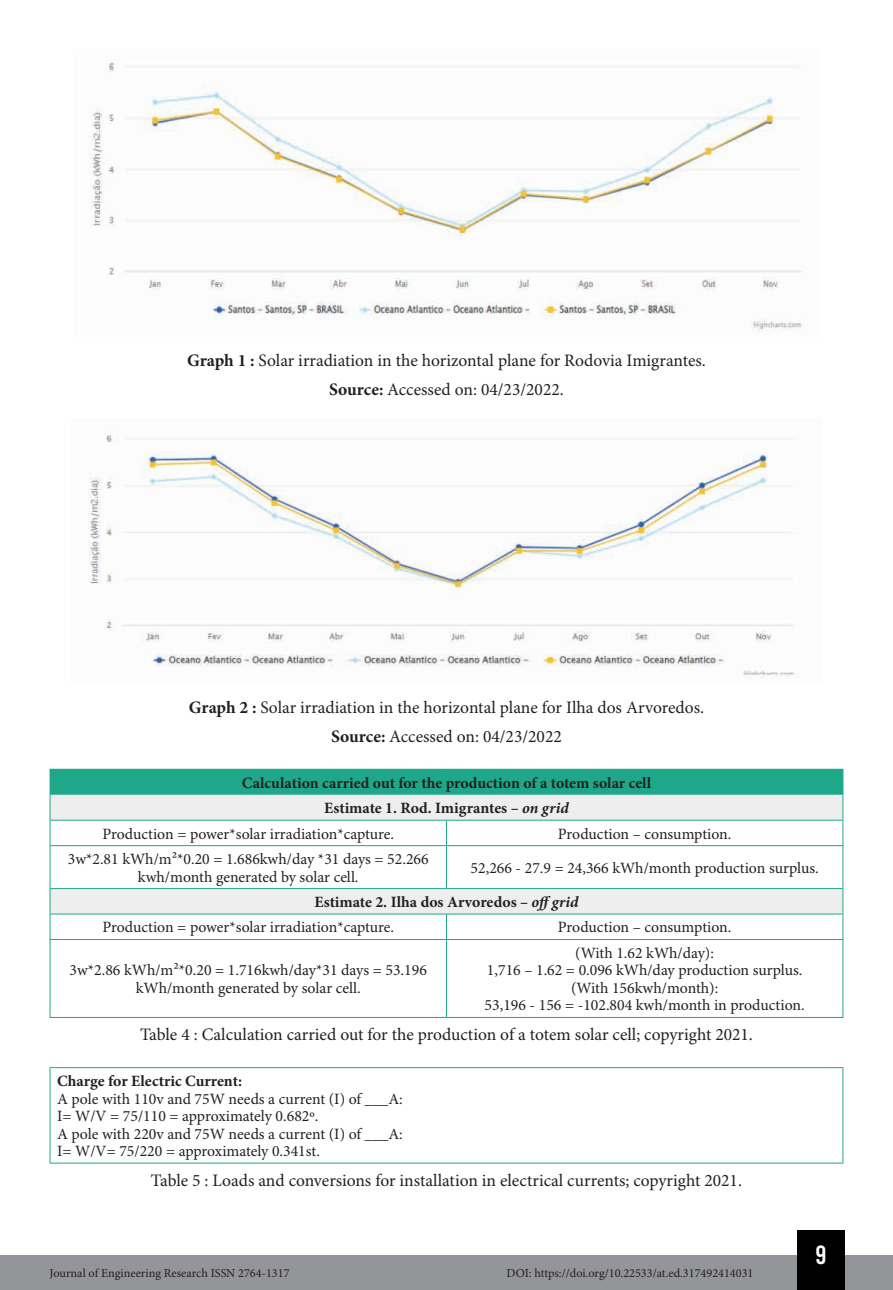
<style>
.page{position:relative;width:893px;height:1290px;background:#fff}
.page>*{position:absolute;margin:0;border:0;box-sizing:border-box;transform-origin:0 0}
.t1{font:26.25px "Bebas Kai";color:#fff}
.t2{font:17.5px/29.4px "Minion Pro";color:#231f20;text-align:center}
.t3{font:15.75px/17.5px "Minion Pro";color:#231f20;text-align:center}
.t4{font:700 15.75px "Minion Pro";color:#231f20}
.t5{font:12.25px "Minion Pro";color:#231f20}
.s1{font-weight:700}
.s2{font-style:italic}
.s3{font-weight:700;font-style:italic}
</style>
<div class="page">
<div style="left:0;top:1255px;width:893px;height:35px;background:#939598"></div>
<div style="left:797px;top:1230px;width:48px;height:60px;background:#000"></div>
<img style="left:90px;top:61px;width:713px;height:270px">
<img style="left:88px;top:434px;width:707px;height:244px">
<div style="left:50px;top:769px;width:793px;height:26px;background:#1fa78a"></div>
<svg style="left:51px;top:795px;width:791px;height:118px"></svg>
<hr style="left:50px;top:820px;width:396px;height:1px;background:#1fa78a">
<svg style="left:50px;top:794px;width:1px;height:51px"></svg>
<hr style="left:446px;top:820px;width:397px;height:1px;background:#1fa78a">
<svg style="left:446px;top:820px;width:1px;height:25px"></svg>
<svg style="left:842px;top:794px;width:1px;height:51px"></svg>
<hr style="left:50px;top:845px;width:396px;height:1px;background:#1fa78a">
<hr style="left:50px;top:846px;width:1px;height:42px;background:#1fa78a">
<hr style="left:446px;top:845px;width:397px;height:1px;background:#1fa78a">
<hr style="left:446px;top:846px;width:1px;height:42px;background:#1fa78a">
<hr style="left:842px;top:846px;width:1px;height:42px;background:#1fa78a">
<hr style="left:50px;top:888px;width:396px;height:1px;background:#1fa78a">
<hr style="left:446px;top:888px;width:397px;height:1px;background:#1fa78a">
<hr style="left:50px;top:913px;width:396px;height:1px;background:#1fa78a">
<svg style="left:50px;top:889px;width:1px;height:50px"></svg>
<hr style="left:446px;top:913px;width:397px;height:1px;background:#1fa78a">
<svg style="left:446px;top:914px;width:1px;height:25px"></svg>
<svg style="left:842px;top:889px;width:1px;height:50px"></svg>
<hr style="left:50px;top:939px;width:396px;height:1px;background:#1fa78a">
<hr style="left:50px;top:940px;width:1px;height:77px;background:#1fa78a">
<hr style="left:446px;top:939px;width:397px;height:1px;background:#1fa78a">
<hr style="left:446px;top:940px;width:1px;height:77px;background:#1fa78a">
<hr style="left:842px;top:940px;width:1px;height:77px;background:#1fa78a">
<hr style="left:50px;top:1017px;width:396px;height:1px;background:#1fa78a">
<hr style="left:446px;top:1017px;width:397px;height:1px;background:#1fa78a">
<hr style="left:50px;top:1067px;width:793px;height:1px;background:#1fa78a">
<hr style="left:50px;top:1068px;width:1px;height:94px;background:#1fa78a">
<hr style="left:842px;top:1068px;width:1px;height:94px;background:#1fa78a">
<hr style="left:50px;top:1162px;width:793px;height:1px;background:#1fa78a">
<p class="t2" style="left:187px;top:346px;width:520px"><span class="s1">Graph 1 :</span> Solar irradiation in the horizontal plane for Rodovia Imigrantes.<br><span class="s1">Source:</span> Accessed on: 04/23/2022.</p>
<p class="t2" style="left:189px;top:693px;width:517px"><span class="s1">Graph 2 :</span> Solar irradiation in the horizontal plane for Ilha dos Arvoredos.<br><span class="s1">Source:</span> Accessed on: 04/23/2022</p>
<p class="t4" style="left:242px;top:771px;width:411px">Calculation carried out for the production of a totem solar cell</p>
<p class="t4" style="left:324px;top:797px;width:246px">Estimate 1. Rod. Imigrantes – <span class="s2">on grid</span></p>
<p class="t3" style="left:102px;top:825px;width:293px">Production = power*solar irradiation*capture.</p>
<p class="t3" style="left:558px;top:825px;width:175px">Production – consumption.</p>
<p class="t3" style="left:68px;top:851px;width:362px">3w*2.81 kWh/m²*0.20 = 1.686kwh/day *31 days = 52.266 kwh/month generated by solar cell.</p>
<p class="t3" style="left:314px;top:851px;width:506px;line-height:34.1px;text-align:left;text-indent:156px">52,266 - 27.9 = 24,366 kWh/month production surplus.<br><span class="s1">Estimate 2. Ilha dos Arvoredos –</span> <span class="s3">off grid</span></p>
<p class="t3" style="left:102px;top:919px;width:293px">Production = power*solar irradiation*capture.</p>
<p class="t3" style="left:558px;top:919px;width:175px">Production – consumption.</p>
<p class="t3" style="left:70px;top:962px;width:359px">3w*2.86 kWh/m²*0.20 = 1.716kwh/day*31 days = 53.196 kWh/month generated by solar cell.</p>
<p class="t3" style="left:485px;top:945px;width:322px">(With 1.62 kWh/day):<br>1,716 – 1.62 = 0.096 kWh/day production surplus. (With 156kwh/month):<br>53,196 - 156 = -102.804 kwh/month in production.</p>
<p class="t2" style="left:140px;top:1021px;width:614px">Table 4 : Calculation carried out for the production of a totem solar cell; copyright 2021.</p>
<p class="t4" style="left:57px;top:1070px;width:186px">Charge for Electric Current:</p>
<p class="t3" style="left:57px;top:1090px;width:347px;text-align:left">A pole with 110v and 75W needs a current (I) of ___A:<br>I= W/V = 75/110 = approximately 0.682º.<br>A pole with 220v and 75W needs a current (I) of ___A:<br>I= W/V= 75/220 = approximately 0.341st.</p>
<p class="t2" style="left:151px;top:1166px;width:593px">Table 5 : Loads and conversions for installation in electrical currents; copyright 2021.</p>
<p class="t5" style="left:50px;top:1266px;width:241px">Journal of Engineering Research ISSN 2764-1317</p>
<p class="t5" style="left:506px;top:1266px;width:248px">DOI: https://doi.org/10.22533/at.ed.317492414031</p>
<h1 class="t1" style="left:815px;top:1241px;width:13px">9</h1>
</div>
